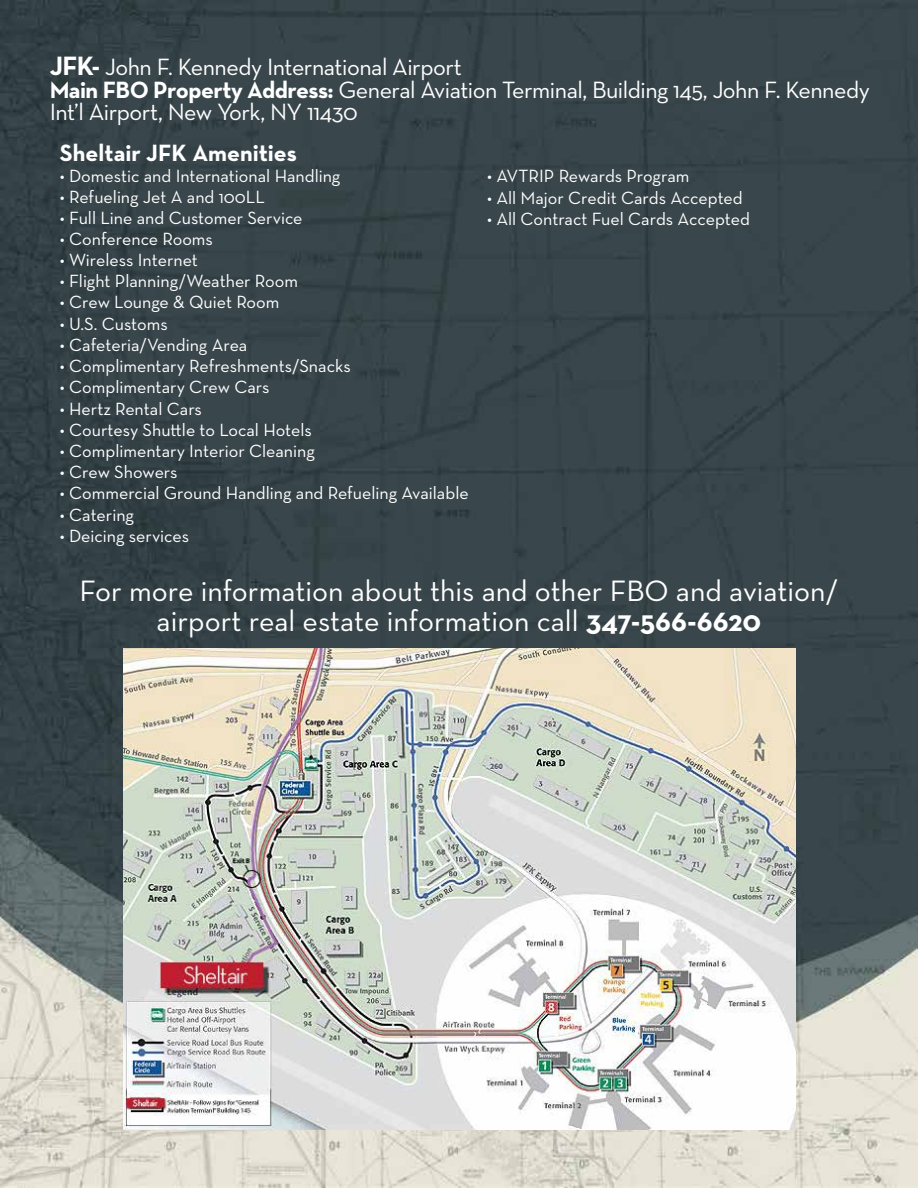
<style>
.page{position:relative;width:918px;height:1188px;background:#fff}
.page>*{position:absolute;margin:0;border:0;box-sizing:border-box;transform-origin:0 0}
.t1{font:30px/30px "Neutra Text Exp";color:#fff;text-align:center}
.t2{font:24px/22.5px "Neutra Text Exp";letter-spacing:-.02em;color:#fff}
.t3{font:700 24px "Neutra Text Exp";color:#fff}
.t4{font:18px "Neutra Text Exp";color:#fff}
.s1{font-weight:700;font-size:27px}
.s2{font-weight:700}
</style>
<div class="page">
<img style="left:0;top:0;width:918px;height:1188px">
<img style="left:124px;top:648px;width:672px;height:482px">
<h2 class="t2" style="left:50px;top:55px;width:822px"><span class="s1">JFK-</span> John F. Kennedy International Airport<br><span class="s2">Main FBO Property Address:</span> General Aviation Terminal, Building 145, John F. Kennedy<br>Int’l Airport, New York, NY 11430</h2>
<h2 class="t3" style="left:60px;top:138px;width:238px">Sheltair JFK Amenities</h2>
<p class="t4" style="left:60px;top:165px;width:282px">• Domestic and International Handling</p>
<p class="t4" style="left:60px;top:186px;width:206px">• Refueling Jet A and 100LL</p>
<p class="t4" style="left:60px;top:207px;width:244px">• Full Line and Customer Service</p>
<p class="t4" style="left:60px;top:228px;width:155px">• Conference Rooms</p>
<p class="t4" style="left:60px;top:249px;width:140px">• Wireless Internet</p>
<p class="t4" style="left:60px;top:270px;width:240px">• Flight Planning/Weather Room</p>
<p class="t4" style="left:60px;top:291px;width:221px">• Crew Lounge &amp; Quiet Room</p>
<p class="t4" style="left:60px;top:313px;width:109px">• U.S. Customs</p>
<p class="t4" style="left:60px;top:334px;width:189px">• Cafeteria/Vending Area</p>
<p class="t4" style="left:60px;top:355px;width:292px">• Complimentary Refreshments/Snacks</p>
<p class="t4" style="left:60px;top:376px;width:211px">• Complimentary Crew Cars</p>
<p class="t4" style="left:60px;top:397px;width:144px">• Hertz Rental Cars</p>
<p class="t4" style="left:60px;top:419px;width:253px">• Courtesy Shuttle to Local Hotels</p>
<p class="t4" style="left:60px;top:440px;width:256px">• Complimentary Interior Cleaning</p>
<p class="t4" style="left:60px;top:461px;width:119px">• Crew Showers</p>
<p class="t4" style="left:60px;top:482px;width:410px">• Commercial Ground Handling and Refueling Available</p>
<p class="t4" style="left:60px;top:503px;width:76px">• Catering</p>
<p class="t4" style="left:60px;top:525px;width:131px">• Deicing services</p>
<p class="t4" style="left:487px;top:165px;width:204px">• AVTRIP Rewards Program</p>
<p class="t4" style="left:487px;top:186px;width:257px">• All Major Credit Cards Accepted</p>
<p class="t4" style="left:487px;top:208px;width:264px">• All Contract Fuel Cards Accepted</p>
<h1 class="t1" style="left:79px;top:575px;width:761px">For more information about this and other FBO and aviation/ airport real estate information call <span class="s2">347-566-6620</span></h1>
</div>
